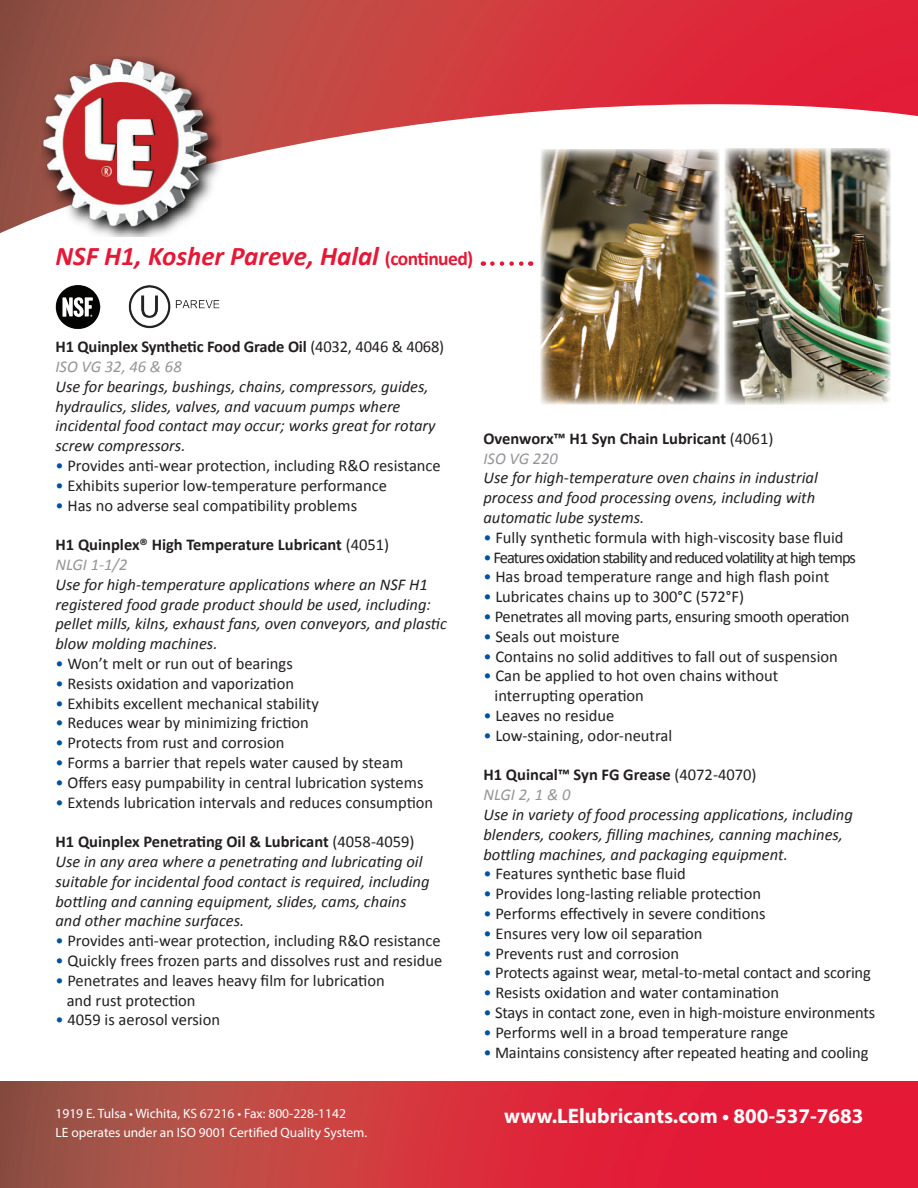
<style>
.page{position:relative;width:918px;height:1188px;background:#fff}
.page>*{position:absolute;margin:0;border:0;box-sizing:border-box;transform-origin:0 0}
.t1{font:italic 700 27px "Calibri";color:#e51836}
.t2{font:700 21px "Myriad Pro";color:#fff}
.t3{font:16.5px/19.8px "Calibri";color:#231f20}
.t4{font:italic 16.5px/19.8px "Calibri";color:#231f20}
.t5{font:700 16.5px/19.8px "Calibri";color:#231f20}
.t6{font:16.5px "Calibri";letter-spacing:-.06em;color:#231f20}
.t7{font:16.5px "Calibri";letter-spacing:-.02em;color:#231f20}
.t8{font:13.5px/19.5px "Myriad Pro";color:#fff}
.s1{font-style:normal;font-size:19.5px}
.s2{font-weight:400}
.s3{font-weight:400;font-style:italic;color:#939598}
.s4{color:#01529a}
.s5{font-weight:700;font-style:normal}
.s6{font-style:normal}
</style>
<div class="page">
<svg style="left:0;top:0;width:918px;height:241px"></svg>
<svg style="left:0;top:1082px;width:918px;height:106px;background:#cd333d"></svg>
<img style="left:41px;top:57px;width:180px;height:180px">
<svg style="left:492px;top:261px;width:39px;height:5px"></svg>
<img style="left:128px;top:285px;width:92px;height:44px">
<img style="left:56px;top:285px;width:44px;height:44px">
<img style="left:541px;top:149px;width:178px;height:255px">
<img style="left:725px;top:148px;width:166px;height:256px">
<h1 class="t1" style="left:56px;top:239px;width:419px">NSF H1, Kosher Pareve, Halal <span class="s1">(continued)</span></h1>
<p class="t5" style="left:56px;top:336px;width:390px">H1 Quinplex Synthetic Food Grade Oil <span class="s2">(4032, 4046 &amp; 4068)<br></span><span class="s3">ISO VG 32, 46 &amp; 68</span></p>
<p class="t4" style="left:56px;top:376px;width:382px">Use for bearings, bushings, chains, compressors, guides, hydraulics, slides, valves, and vacuum pumps where incidental food contact may occur; works great for rotary screw compressors.</p>
<p class="t3" style="left:56px;top:455px;width:387px"><span class="s4">•</span> Provides anti-wear protection, including R&amp;O resistance</p>
<p class="t3" style="left:56px;top:475px;width:333px"><span class="s4">•</span> Exhibits superior low-temperature performance</p>
<p class="t3" style="left:56px;top:495px;width:303px"><span class="s4">•</span> Has no adverse seal compatibility problems</p>
<p class="t5" style="left:56px;top:534px;width:335px">H1 Quinplex® High Temperature Lubricant <span class="s2">(4051)<br></span><span class="s3">NLGI 1-1/2</span></p>
<p class="t4" style="left:56px;top:574px;width:393px">Use for high-temperature applications where an NSF H1 registered food grade product should be used, including: pellet mills, kilns, exhaust fans, oven conveyors, and plastic blow molding machines.</p>
<p class="t3" style="left:56px;top:653px;width:239px"><span class="s4">•</span> Won’t melt or run out of bearings</p>
<p class="t3" style="left:56px;top:673px;width:240px"><span class="s4">•</span> Resists oxidation and vaporization</p>
<p class="t3" style="left:56px;top:693px;width:265px"><span class="s4">•</span> Exhibits excellent mechanical stability</p>
<p class="t3" style="left:56px;top:712px;width:255px"><span class="s4">•</span> Reduces wear by minimizing friction</p>
<p class="t3" style="left:56px;top:732px;width:231px"><span class="s4">•</span> Protects from rust and corrosion</p>
<p class="t3" style="left:56px;top:752px;width:349px"><span class="s4">•</span> Forms a barrier that repels water caused by steam</p>
<p class="t3" style="left:56px;top:772px;width:370px"><span class="s4">•</span> Offers easy pumpability in central lubrication systems</p>
<p class="t3" style="left:56px;top:792px;width:379px"><span class="s4">•</span> Extends lubrication intervals and reduces consumption</p>
<p class="t4" style="left:56px;top:831px;width:376px"><span class="s5">H1 Quinplex Penetrating Oil &amp; Lubricant</span> <span class="s6">(4058-4059)<br></span>Use in any area where a penetrating and lubricating oil suitable for incidental food contact is required, including bottling and canning equipment, slides, cams, chains and other machine surfaces.</p>
<p class="t3" style="left:56px;top:930px;width:387px"><span class="s4">•</span> Provides anti-wear protection, including R&amp;O resistance</p>
<p class="t3" style="left:56px;top:950px;width:388px"><span class="s4">•</span> Quickly frees frozen parts and dissolves rust and residue</p>
<p class="t3" style="left:67px;top:970px;width:320px;text-indent:-11px"><span class="s4">•</span> Penetrates and leaves heavy film for lubrication and rust protection</p>
<p class="t3" style="left:56px;top:1009px;width:166px"><span class="s4">•</span> 4059 is aerosol version</p>
<p class="t5" style="left:483px;top:428px;width:291px">Ovenworx™ H1 Syn Chain Lubricant <span class="s2">(4061)<br></span><span class="s3">ISO VG 220</span></p>
<p class="t4" style="left:483px;top:467px;width:336px">Use for high-temperature oven chains in industrial process and food processing ovens, including with automatic lube systems.</p>
<p class="t3" style="left:483px;top:527px;width:362px"><span class="s4">•</span> Fully synthetic formula with high-viscosity base fluid</p>
<p class="t6" style="left:483px;top:547px;width:374px"><span class="s4">•</span> Features oxidation stability and reduced volatility at high temps</p>
<p class="t3" style="left:483px;top:566px;width:347px"><span class="s4">•</span> Has broad temperature range and high flash point</p>
<p class="t3" style="left:483px;top:586px;width:262px"><span class="s4">•</span> Lubricates chains up to 300°C (572°F)</p>
<p class="t7" style="left:483px;top:606px;width:368px"><span class="s4">•</span> Penetrates all moving parts, ensuring smooth operation</p>
<p class="t3" style="left:483px;top:626px;width:138px"><span class="s4">•</span> Seals out moisture</p>
<p class="t3" style="left:483px;top:645px;width:356px"><span class="s4">•</span> Contains no solid additives to fall out of suspension</p>
<p class="t3" style="left:495px;top:665px;width:285px;text-indent:-11px"><span class="s4">•</span> Can be applied to hot oven chains without interrupting operation</p>
<p class="t3" style="left:483px;top:705px;width:133px"><span class="s4">•</span> Leaves no residue</p>
<p class="t3" style="left:483px;top:725px;width:190px"><span class="s4">•</span> Low-staining, odor-neutral</p>
<p class="t5" style="left:483px;top:764px;width:275px">H1 Quincal™ Syn FG Grease <span class="s2">(4072-4070)<br></span><span class="s3">NLGI 2, 1 &amp; 0</span></p>
<p class="t4" style="left:483px;top:804px;width:371px">Use in variety of food processing applications, including blenders, cookers, filling machines, canning machines, bottling machines, and packaging equipment.</p>
<p class="t3" style="left:483px;top:863px;width:204px"><span class="s4">•</span> Features synthetic base fluid</p>
<p class="t3" style="left:483px;top:883px;width:279px"><span class="s4">•</span> Provides long-lasting reliable protection</p>
<p class="t3" style="left:483px;top:903px;width:284px"><span class="s4">•</span> Performs effectively in severe conditions</p>
<p class="t3" style="left:483px;top:923px;width:221px"><span class="s4">•</span> Ensures very low oil separation</p>
<p class="t3" style="left:483px;top:942px;width:197px"><span class="s4">•</span> Prevents rust and corrosion</p>
<p class="t3" style="left:483px;top:962px;width:389px"><span class="s4">•</span> Protects against wear, metal-to-metal contact and scoring</p>
<p class="t3" style="left:483px;top:982px;width:297px"><span class="s4">•</span> Resists oxidation and water contamination</p>
<p class="t3" style="left:483px;top:1002px;width:393px"><span class="s4">•</span> Stays in contact zone, even in high-moisture environments</p>
<p class="t3" style="left:483px;top:1022px;width:307px"><span class="s4">•</span> Performs well in a broad temperature range</p>
<p class="t3" style="left:483px;top:1041px;width:387px"><span class="s4">•</span> Maintains consistency after repeated heating and cooling</p>
<p class="t8" style="left:56px;top:1103px;width:313px">1919 E. Tulsa • Wichita, KS 67216 • Fax: 800-228-1142<br>LE operates under an ISO 9001 Certified Quality System.</p>
<p class="t2" style="left:504px;top:1103px;width:361px">www.LElubricants.com • 800-537-7683</p>
</div>
